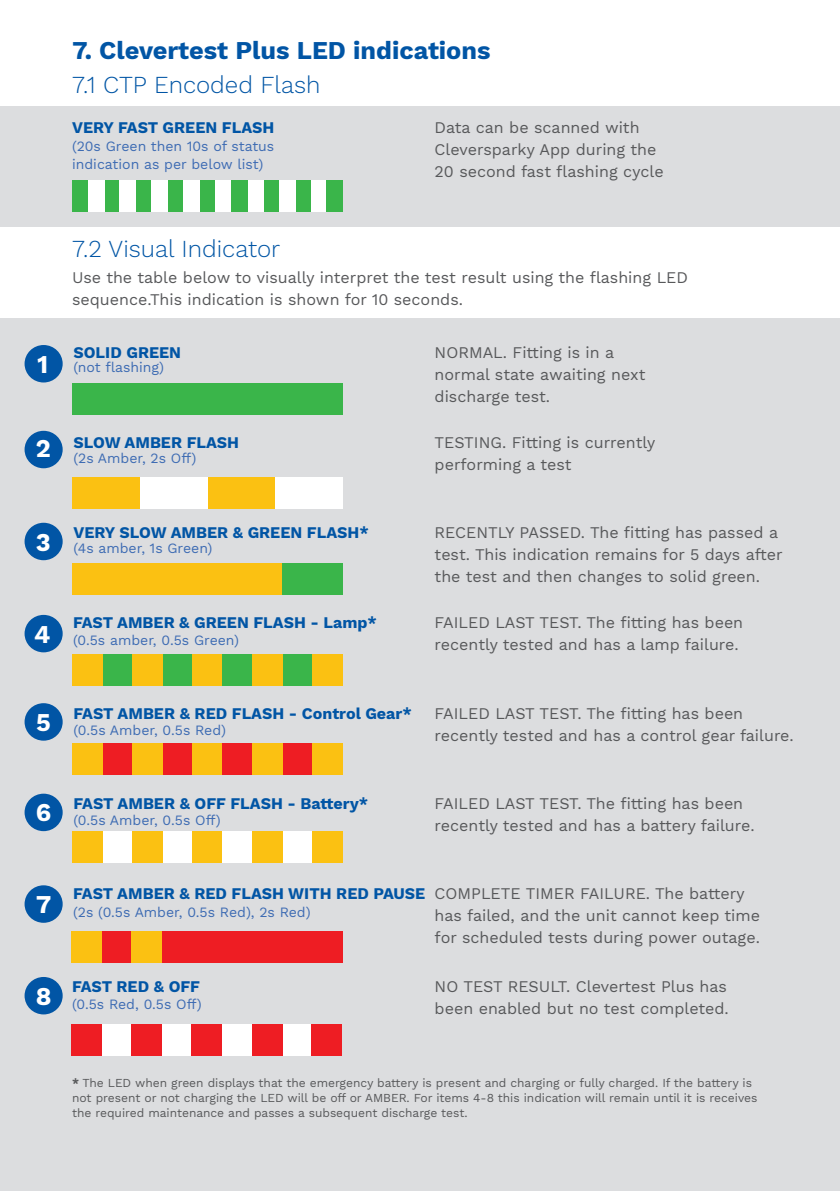
<style>
.page{position:relative;width:840px;height:1191px;background:#fff}
.page>*{position:absolute;margin:0;border:0;box-sizing:border-box;transform-origin:0 0}
.h2_blue{font:700 25.2px "Work Sans";color:#0155a5}
.h2_blue-2{font:700 25.2px "Work Sans";color:#fff}
.h2_blue-3{font:300 24px "Work Sans";color:#0155a5}
.body{font:16px/22px "Work Sans";color:#57585a}
.h2_blue-4{font:700 16px "Work Sans";color:#0155a5}
.body-2{font:14px/18px "Work Sans";color:#3d6bb3}
.body-3{font:12px/15px "Work Sans";letter-spacing:-.005em;color:#57585a}
.s1{font-weight:700}
</style>
<div class="page">
<div style="left:0;top:318px;width:839px;height:873px;background:#dcdddf"></div>
<div style="left:72px;top:383px;width:270px;height:31px;background:#3ab54a"></div>
<div style="left:102px;top:931px;width:30px;height:31px;background:#ee1d23"></div>
<div style="left:162px;top:931px;width:180px;height:31px;background:#ee1d23"></div>
<div style="left:72px;top:563px;width:270px;height:31px;background:#3ab54a"></div>
<div style="left:72px;top:563px;width:209px;height:31px;background:#fbc112"></div>
<div style="left:72px;top:931px;width:30px;height:31px;background:#fbc112"></div>
<div style="left:132px;top:931px;width:30px;height:31px;background:#fbc112"></div>
<div style="left:102px;top:1024px;width:30px;height:31px;background:#fff"></div>
<div style="left:162px;top:1024px;width:30px;height:31px;background:#fff"></div>
<div style="left:222px;top:1024px;width:30px;height:31px;background:#fff"></div>
<div style="left:281px;top:1024px;width:31px;height:31px;background:#fff"></div>
<div style="left:72px;top:1024px;width:30px;height:31px;background:#ee1d23"></div>
<div style="left:132px;top:1024px;width:30px;height:31px;background:#ee1d23"></div>
<div style="left:192px;top:1024px;width:30px;height:31px;background:#ee1d23"></div>
<div style="left:252px;top:1024px;width:30px;height:31px;background:#ee1d23"></div>
<div style="left:312px;top:1024px;width:30px;height:31px;background:#ee1d23"></div>
<div style="left:72px;top:477px;width:68px;height:31px;background:#fbc112"></div>
<div style="left:207px;top:477px;width:68px;height:31px;background:#fbc112"></div>
<div style="left:140px;top:477px;width:67px;height:31px;background:#fff"></div>
<div style="left:275px;top:477px;width:67px;height:31px;background:#fff"></div>
<div style="left:0;top:106px;width:839px;height:121px;background:#dcdddf"></div>
<div style="left:72px;top:180px;width:16px;height:31px;background:#3ab54a"></div>
<div style="left:263px;top:180px;width:16px;height:31px;background:#3ab54a"></div>
<div style="left:136px;top:180px;width:16px;height:31px;background:#3ab54a"></div>
<div style="left:199px;top:180px;width:17px;height:31px;background:#3ab54a"></div>
<div style="left:104px;top:180px;width:16px;height:31px;background:#3ab54a"></div>
<div style="left:295px;top:180px;width:16px;height:31px;background:#3ab54a"></div>
<div style="left:168px;top:180px;width:16px;height:31px;background:#3ab54a"></div>
<div style="left:88px;top:180px;width:16px;height:31px;background:#fff"></div>
<div style="left:279px;top:180px;width:16px;height:31px;background:#fff"></div>
<div style="left:152px;top:180px;width:16px;height:31px;background:#fff"></div>
<div style="left:215px;top:180px;width:16px;height:31px;background:#fff"></div>
<div style="left:120px;top:180px;width:16px;height:31px;background:#fff"></div>
<div style="left:311px;top:180px;width:16px;height:31px;background:#fff"></div>
<div style="left:183px;top:180px;width:17px;height:31px;background:#fff"></div>
<div style="left:247px;top:180px;width:16px;height:31px;background:#fff"></div>
<div style="left:326px;top:180px;width:17px;height:31px;background:#3ab54a"></div>
<div style="left:231px;top:180px;width:16px;height:31px;background:#3ab54a"></div>
<div style="left:102px;top:655px;width:30px;height:31px;background:#3ab54a"></div>
<div style="left:162px;top:655px;width:30px;height:31px;background:#3ab54a"></div>
<div style="left:72px;top:655px;width:30px;height:31px;background:#fbc112"></div>
<div style="left:132px;top:655px;width:30px;height:31px;background:#fbc112"></div>
<div style="left:192px;top:655px;width:30px;height:31px;background:#fbc112"></div>
<div style="left:222px;top:655px;width:30px;height:31px;background:#3ab54a"></div>
<div style="left:282px;top:655px;width:30px;height:31px;background:#3ab54a"></div>
<div style="left:252px;top:655px;width:30px;height:31px;background:#fbc112"></div>
<div style="left:312px;top:655px;width:30px;height:31px;background:#fbc112"></div>
<div style="left:102px;top:831px;width:30px;height:31px;background:#fff"></div>
<div style="left:162px;top:831px;width:30px;height:31px;background:#fff"></div>
<div style="left:72px;top:831px;width:30px;height:31px;background:#fbc112"></div>
<div style="left:132px;top:831px;width:30px;height:31px;background:#fbc112"></div>
<div style="left:192px;top:831px;width:30px;height:31px;background:#fbc112"></div>
<div style="left:222px;top:831px;width:30px;height:31px;background:#fff"></div>
<div style="left:282px;top:831px;width:30px;height:31px;background:#fff"></div>
<div style="left:252px;top:831px;width:30px;height:31px;background:#fbc112"></div>
<div style="left:312px;top:831px;width:30px;height:31px;background:#fbc112"></div>
<div style="left:102px;top:743px;width:30px;height:31px;background:#ee1d23"></div>
<div style="left:162px;top:743px;width:30px;height:31px;background:#ee1d23"></div>
<div style="left:72px;top:743px;width:30px;height:31px;background:#fbc112"></div>
<div style="left:132px;top:743px;width:30px;height:31px;background:#fbc112"></div>
<div style="left:192px;top:743px;width:30px;height:31px;background:#fbc112"></div>
<div style="left:222px;top:743px;width:30px;height:31px;background:#ee1d23"></div>
<div style="left:282px;top:743px;width:30px;height:31px;background:#ee1d23"></div>
<div style="left:252px;top:743px;width:30px;height:31px;background:#fbc112"></div>
<div style="left:312px;top:743px;width:30px;height:31px;background:#fbc112"></div>
<div style="left:25px;top:345px;width:38px;height:37px;background:#0155a5;border-radius:50%"></div>
<div style="left:25px;top:431px;width:38px;height:37px;background:#0155a5;border-radius:50%"></div>
<div style="left:25px;top:523px;width:38px;height:37px;background:#0155a5;border-radius:50%"></div>
<div style="left:25px;top:615px;width:38px;height:37px;background:#0155a5;border-radius:50%"></div>
<div style="left:25px;top:703px;width:38px;height:37px;background:#0155a5;border-radius:50%"></div>
<div style="left:25px;top:793px;width:38px;height:38px;background:#0155a5;border-radius:50%"></div>
<div style="left:25px;top:885px;width:38px;height:37px;background:#0155a5;border-radius:50%"></div>
<div style="left:25px;top:977px;width:38px;height:37px;background:#0155a5;border-radius:50%"></div>
<p class="h2_blue" style="left:72px;top:36px;width:420px">7. Clevertest Plus LED indications</p>
<p class="h2_blue-3" style="left:72px;top:71px;width:250px">7.1 CTP Encoded Flash</p>
<p class="h2_blue-4" style="left:72px;top:118px;width:204px">VERY FAST GREEN FLASH</p>
<p class="body-2" style="left:72px;top:138px;width:204px">(20s Green then 10s of status indication as per below list)</p>
<p class="body" style="left:434px;top:117px;width:230px">Data can be scanned with<br>Cleversparky App during the<br>20 second fast flashing cycle</p>
<p class="h2_blue-2" style="left:37px;top:349px;width:13px">1</p>
<p class="h2_blue-2" style="left:36px;top:434px;width:17px">2</p>
<p class="h2_blue-2" style="left:36px;top:527px;width:16px">3</p>
<p class="h2_blue-2" style="left:34px;top:619px;width:18px">4</p>
<p class="h2_blue-2" style="left:36px;top:707px;width:16px">5</p>
<p class="h2_blue-2" style="left:36px;top:798px;width:17px">6</p>
<p class="h2_blue-2" style="left:36px;top:890px;width:17px">7</p>
<p class="h2_blue-2" style="left:36px;top:981px;width:17px">8</p>
<p class="h2_blue-3" style="left:72px;top:234px;width:210px">7.2 Visual Indicator</p>
<p class="body" style="left:72px;top:267px;width:617px">Use the table below to visually interpret the test result using the flashing LED sequence.This indication is shown for 10 seconds.</p>
<p class="body" style="left:434px;top:342px;width:212px">NORMAL. Fitting is in a normal state awaiting next discharge test.</p>
<p class="h2_blue-4" style="left:73px;top:343px;width:109px">SOLID GREEN</p>
<p class="body-2" style="left:73px;top:359px;width:92px">(not flashing)</p>
<p class="h2_blue-4" style="left:73px;top:433px;width:167px">SLOW AMBER FLASH</p>
<p class="body-2" style="left:73px;top:449px;width:124px">(2s Amber, 2s Off)</p>
<p class="body" style="left:434px;top:432px;width:222px">TESTING. Fitting is currently performing a test</p>
<p class="h2_blue-4" style="left:73px;top:523px;width:297px">VERY SLOW AMBER &amp; GREEN FLASH*</p>
<p class="body-2" style="left:73px;top:539px;width:140px">(4s amber, 1s Green)</p>
<p class="body" style="left:434px;top:522px;width:349px">RECENTLY PASSED. The fitting has passed a test. This indication remains for 5 days after the test and then changes to solid green.</p>
<p class="h2_blue-4" style="left:73px;top:613px;width:305px">FAST AMBER &amp; GREEN FLASH - Lamp*</p>
<p class="body-2" style="left:73px;top:632px;width:167px">(0.5s amber, 0.5s Green)</p>
<p class="body" style="left:434px;top:612px;width:310px">FAILED LAST TEST. The fitting has been recently tested and has a lamp failure.</p>
<p class="h2_blue-4" style="left:73px;top:704px;width:339px">FAST AMBER &amp; RED FLASH - Control Gear*</p>
<p class="body-2" style="left:73px;top:722px;width:154px">(0.5s Amber, 0.5s Red)</p>
<p class="h2_blue-4" style="left:73px;top:794px;width:296px">FAST AMBER &amp; OFF FLASH - Battery*</p>
<p class="body-2" style="left:73px;top:811px;width:148px">(0.5s Amber, 0.5s Off)</p>
<p class="body" style="left:434px;top:703px;width:360px">FAILED LAST TEST. The fitting has been recently tested and has a control gear failure.</p>
<p class="body" style="left:434px;top:793px;width:321px">FAILED LAST TEST. The fitting has been recently tested and has a battery failure.</p>
<p class="h2_blue-4" style="left:73px;top:884px;width:353px">FAST AMBER &amp; RED FLASH WITH RED PAUSE</p>
<p class="body-2" style="left:73px;top:904px;width:239px">(2s (0.5s Amber, 0.5s Red), 2s Red)</p>
<p class="body" style="left:434px;top:883px;width:327px">COMPLETE TIMER FAILURE. The battery has failed, and the unit cannot keep time for scheduled tests during power outage.</p>
<p class="h2_blue-4" style="left:72px;top:977px;width:129px">FAST RED &amp; OFF</p>
<p class="body-2" style="left:72px;top:996px;width:131px">(0.5s Red, 0.5s Off)</p>
<p class="body" style="left:434px;top:976px;width:295px">NO TEST RESULT. Clevertest Plus has been enabled but no test completed.</p>
<p class="body-3" style="left:72px;top:1075px;width:686px"><span class="s1">*</span> The LED when green displays that the emergency battery is present and charging or fully charged. If the battery is not present or not charging the LED will be off or AMBER. For items 4-8 this indication will remain until it is receives the required maintenance and passes a subsequent discharge test.</p>
</div>
